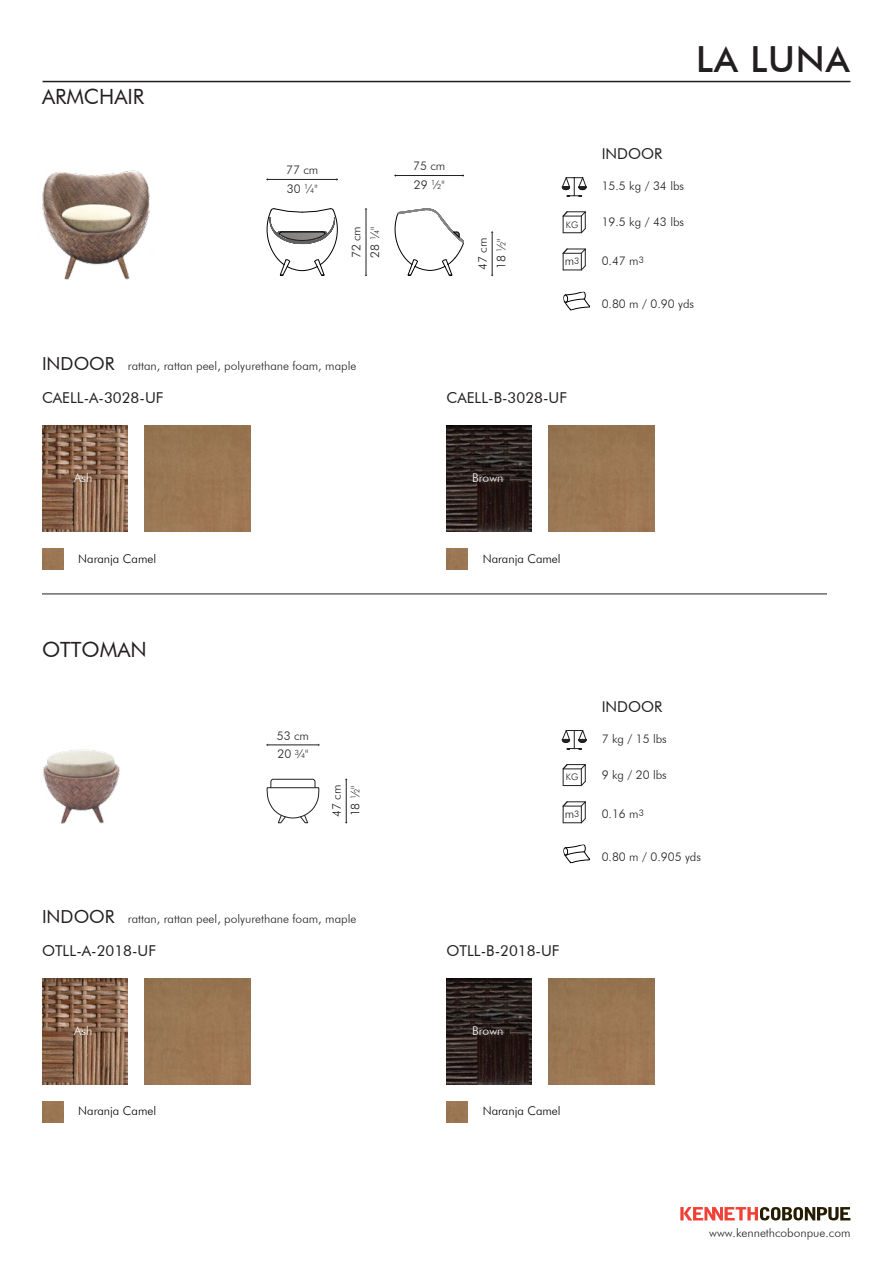
<style>
.page{position:relative;width:893px;height:1263px;background:#fff}
.page>*{position:absolute;margin:0;border:0;box-sizing:border-box;transform-origin:0 0}
.t1{font:500 36px "Futura BT";letter-spacing:.025em;color:#231f20}
.t2{font:21px "Futura BT";color:#231f20}
.t3{font:15px "Futura BT";color:#231f20}
.t4{font:300 12px/18.6px "Futura BT";color:#231f20}
.t5{font:300 12px "Futura BT";color:#000}
.t6{font:300 12px "Futura BT";color:#fff}
.t7{font:300 9px "Futura BT";color:#231f20}
.s1{font-size:7.2px}
.s2{font-weight:400;font-size:18px}
.s3{font-size:9px}
</style>
<div class="page">
<svg style="left:680px;top:1207px;width:170px;height:13px"></svg>
<hr style="left:43px;top:81px;width:807px;height:1px;background:#231f20">
<svg style="left:561px;top:177px;width:26px;height:20px"></svg>
<svg style="left:562px;top:211px;width:24px;height:23px"></svg>
<svg style="left:562px;top:248px;width:24px;height:23px"></svg>
<svg style="left:563px;top:291px;width:27px;height:20px"></svg>
<hr style="left:42px;top:593px;width:785px;height:1px;background:#231f20">
<svg style="left:563px;top:844px;width:27px;height:20px"></svg>
<svg style="left:561px;top:730px;width:26px;height:20px"></svg>
<svg style="left:562px;top:764px;width:24px;height:22px"></svg>
<svg style="left:562px;top:801px;width:24px;height:23px"></svg>
<svg style="left:266px;top:778px;width:54px;height:45px"></svg>
<hr style="left:267px;top:744px;width:52px;height:1px;background:#231f20">
<hr style="left:346px;top:779px;width:1px;height:44px;background:#231f20">
<img style="left:42px;top:170px;width:108px;height:110px">
<img style="left:43px;top:749px;width:77px;height:75px">
<svg style="left:266px;top:208px;width:72px;height:68px"></svg>
<svg style="left:394px;top:208px;width:70px;height:68px"></svg>
<hr style="left:395px;top:175px;width:68px;height:1px;background:#231f20">
<hr style="left:267px;top:179px;width:70px;height:1px;background:#231f20">
<hr style="left:366px;top:209px;width:1px;height:66px;background:#231f20">
<hr style="left:492px;top:232px;width:1px;height:43px;background:#231f20">
<img style="left:446px;top:1101px;width:22px;height:21px">
<div style="left:549px;top:978px;width:106px;height:106px;background:#9a7753"></div>
<img style="left:446px;top:978px;width:85px;height:106px">
<img style="left:42px;top:1101px;width:21px;height:21px">
<div style="left:144px;top:978px;width:106px;height:106px;background:#9a7753"></div>
<img style="left:42px;top:978px;width:85px;height:106px">
<img style="left:446px;top:548px;width:22px;height:21px">
<div style="left:549px;top:425px;width:106px;height:107px;background:#9a7753"></div>
<img style="left:446px;top:425px;width:85px;height:106px">
<img style="left:42px;top:548px;width:21px;height:21px">
<div style="left:144px;top:425px;width:106px;height:107px;background:#9a7753"></div>
<img style="left:42px;top:425px;width:85px;height:106px">
<h2 class="t2" style="left:42px;top:84px;width:104px">ARMCHAIR</h2>
<p class="t4" style="left:286px;top:160px;width:34px">77 cm<br>30 <sup>1</sup>⁄<span class="s1">4</span>"</p>
<p class="t4" style="left:413px;top:156px;width:34px">75 cm<br>29 <sup>1</sup>⁄<span class="s1">2</span>"</p>
<p class="t4" style="left:347px;top:258px;width:34px;rotate:-90deg">72 cm<br>28 <sup>1</sup>⁄<span class="s1">4</span>"</p>
<p class="t4" style="left:473px;top:270px;width:34px;rotate:-90deg">47 cm<br>18 <sup>1</sup>⁄<span class="s1">2</span>"</p>
<p class="t4" style="left:42px;top:357px;width:316px"><span class="s2">INDOOR</span> rattan, rattan peel, polyurethane foam, maple</p>
<h1 class="t1" style="left:696px;top:37px;width:155px">LA LUNA</h1>
<p class="t3" style="left:602px;top:144px;width:62px">INDOOR</p>
<p class="t4" style="left:602px;top:176px;width:84px">15.5 kg / 34 lbs</p>
<p class="t7" style="left:566px;top:219px;width:14px">KG</p>
<p class="t4" style="left:602px;top:212px;width:84px">19.5 kg / 43 lbs</p>
<p class="t4" style="left:565px;top:252px;width:16px">m<span class="s3">3</span></p>
<p class="t4" style="left:602px;top:251px;width:44px">0.47 m<sup>3</sup></p>
<p class="t4" style="left:602px;top:295px;width:94px">0.80 m / 0.90 yds</p>
<p class="t3" style="left:42px;top:389px;width:123px">CAELL-A-3028-UF</p>
<p class="t6" style="left:70px;top:471px;width:28px">Black</p>
<p class="t6" style="left:74px;top:471px;width:19px">Ash</p>
<p class="t5" style="left:78px;top:551px;width:79px">Naranja Camel</p>
<h2 class="t2" style="left:42px;top:637px;width:106px">OTTOMAN</h2>
<p class="t4" style="left:277px;top:726px;width:34px">53 cm<br>20 <sup>3</sup>⁄<span class="s1">4</span>"</p>
<p class="t4" style="left:327px;top:817px;width:34px;rotate:-90deg">47 cm<br>18 <sup>1</sup>⁄<span class="s1">2</span>"</p>
<p class="t4" style="left:42px;top:910px;width:316px"><span class="s2">INDOOR</span> rattan, rattan peel, polyurethane foam, maple</p>
<p class="t3" style="left:42px;top:941px;width:115px">OTLL-A-2018-UF</p>
<p class="t6" style="left:70px;top:1023px;width:28px">Black</p>
<p class="t6" style="left:74px;top:1023px;width:19px">Ash</p>
<p class="t5" style="left:78px;top:1104px;width:79px">Naranja Camel</p>
<p class="t3" style="left:446px;top:389px;width:122px">CAELL-B-3028-UF</p>
<p class="t6" style="left:474px;top:471px;width:28px">Black</p>
<p class="t6" style="left:472px;top:471px;width:33px">Brown</p>
<p class="t5" style="left:483px;top:551px;width:79px">Naranja Camel</p>
<p class="t3" style="left:602px;top:697px;width:62px">INDOOR</p>
<p class="t4" style="left:602px;top:729px;width:67px">7 kg / 15 lbs</p>
<p class="t7" style="left:566px;top:772px;width:14px">KG</p>
<p class="t4" style="left:602px;top:765px;width:67px">9 kg / 20 lbs</p>
<p class="t4" style="left:565px;top:805px;width:16px">m<span class="s3">3</span></p>
<p class="t4" style="left:602px;top:804px;width:44px">0.16 m<sup>3</sup></p>
<p class="t3" style="left:446px;top:941px;width:115px">OTLL-B-2018-UF</p>
<p class="t6" style="left:474px;top:1023px;width:28px">Black</p>
<p class="t6" style="left:472px;top:1023px;width:33px">Brown</p>
<p class="t5" style="left:483px;top:1104px;width:79px">Naranja Camel</p>
<p class="t4" style="left:602px;top:847px;width:101px">0.80 m / 0.905 yds</p>
<p class="t4" style="left:709px;top:1223px;width:143px">www.kennethcobonpue.com</p>
</div>
